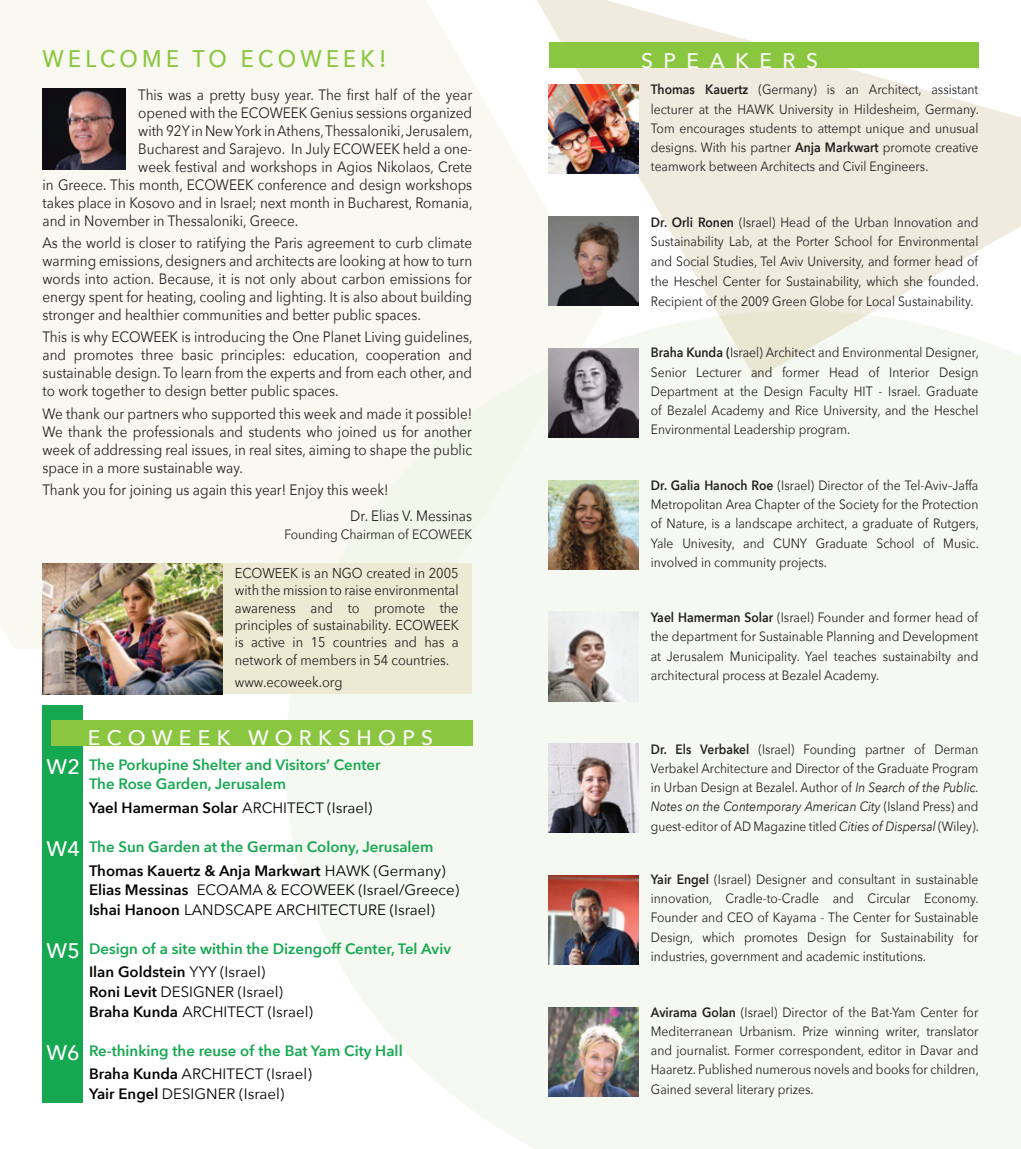
<style>
.page{position:relative;width:1021px;height:1149px;background:#fff}
.page>*{position:absolute;margin:0;border:0;box-sizing:border-box;transform-origin:0 0}
.t1{font:500 24px "Avenir Next";letter-spacing:.2em;color:#8bc640;scale:.9 1}
.t2{font:500 21px "Avenir Next";letter-spacing:.3em;color:#fff}
.t3{font:500 21px "Avenir Next";letter-spacing:.5em;color:#fff}
.t4{font:15px/18px "Avenir Next";color:#231f20;text-align:justify;scale:.9 1}
.t5{font:600 15px/23.7px "Avenir Next";color:#15a850}
.t6{font:15px/19.5px "Avenir Next";color:#040503}
.t7{font:600 15px "Avenir Next";color:#040503}
.t8{font:14.25px/17.4px "Avenir Next";color:#231f20;text-align:justify;scale:.9 1}
.t9{font:13.5px/19.2px "Avenir Next";color:#231f20;text-align:justify;scale:.9 1}
.t10{font:13.5px/19.2px "Avenir Next";color:#231f20;text-align:justify;scale:.89 1}
.s1{font-weight:400}
.s2{color:#040503}
.s3{font-weight:400;color:#040503}
.s4{font-weight:600}
.s5{font-style:italic}
</style>
<div class="page">
<div style="left:0;top:0;width:523px;height:648px;background:#f9f8f1"></div>
<div style="left:285px;top:310px;width:735px;height:838px;background:#f6f9f1"></div>
<div style="left:43px;top:704px;width:40px;height:397px;background:#15a850"></div>
<div style="left:51px;top:719px;width:421px;height:26px;background:#8bc640"></div>
<svg style="left:523px;top:0;width:497px;height:379px;fill:#f0ebde"></svg>
<div style="left:549px;top:43px;width:429px;height:25px;background:#8bc640"></div>
<img style="left:43px;top:88px;width:83px;height:82px">
<div style="left:43px;top:563px;width:429px;height:130px;background:#edead3"></div>
<img style="left:43px;top:563px;width:179px;height:130px">
<img style="left:549px;top:84px;width:89px;height:90px">
<img style="left:549px;top:348px;width:89px;height:89px">
<img style="left:549px;top:480px;width:89px;height:89px">
<img style="left:549px;top:611px;width:89px;height:90px">
<img style="left:549px;top:743px;width:89px;height:89px">
<img style="left:549px;top:875px;width:89px;height:89px">
<img style="left:549px;top:1006px;width:89px;height:90px">
<img style="left:549px;top:216px;width:89px;height:89px">
<h1 class="t1" style="left:43px;top:44px;width:383px">WELCOM E TO ECOWEEK!</h1>
<p class="t4" style="left:138px;top:85px;width:372px">This was a pretty busy year. The first half of the year</p>
<p class="t4" style="left:138px;top:103px;width:372px">opened with the ECOWEEK Genius sessions organized</p>
<p class="t4" style="left:138px;top:121px;width:373px">with 92Y in New York in Athens, Thessaloniki, Jerusalem,</p>
<p class="t4" style="left:138px;top:139px;width:372px">Bucharest and Sarajevo. In July ECOWEEK held a one-</p>
<p class="t4" style="left:138px;top:157px;width:372px">week festival and workshops in Agios Nikolaos, Crete</p>
<p class="t4" style="left:43px;top:175px;width:479px">in Greece. This month, ECOWEEK conference and design workshops</p>
<p class="t4" style="left:43px;top:193px;width:479px">takes place in Kosovo and in Israel; next month in Bucharest, Romania,</p>
<p class="t4" style="left:43px;top:211px;width:286px">and in November in Thessaloniki, Greece.</p>
<p class="t4" style="left:43px;top:234px;width:479px">As the world is closer to ratifying the Paris agreement to curb climate warming emissions, designers and architects are looking at how to turn words into action. Because, it is not only about carbon emissions for energy spent for heating, cooling and lighting. It is also about building stronger and healthier communities and better public spaces.</p>
<p class="t4" style="left:43px;top:328px;width:479px">This is why ECOWEEK is introducing the One Planet Living guidelines, and promotes three basic principles: education, cooperation and sustainable design. To learn from the experts and from each other, and to work together to design better public spaces.</p>
<p class="t4" style="left:43px;top:404px;width:479px">We thank our partners who supported this week and made it possible!<br>We thank the professionals and students who joined us for another week of addressing real issues, in real sites, aiming to shape the public space in a more sustainable way.</p>
<p class="t4" style="left:350px;top:476px;width:137px;line-height:26.5px;text-indent:-308px">Thank you for joining us again this year! Enjoy this week!<br>Dr. Elias V. Messinas</p>
<p class="t9" style="left:284px;top:525px;width:210px">Founding Chairman of ECOWEEK</p>
<p class="t8" style="left:235px;top:564px;width:250px">ECOWEEK is an NGO created in 2005 with the mission to raise environmental awareness and to promote the principles of sustainability. ECOWEEK is active in 15 countries and has a network of members in 54 countries.</p>
<p class="t8" style="left:235px;top:673px;width:121px">www.ecoweek.org</p>
<h2 class="t2" style="left:47px;top:753px;width:35px">W2</h2>
<h2 class="t2" style="left:47px;top:836px;width:35px">W4</h2>
<h2 class="t2" style="left:47px;top:937px;width:35px">W5</h2>
<h2 class="t2" style="left:46px;top:1039px;width:35px">W6</h2>
<h2 class="t2" style="left:88px;top:725px;width:347px">ECOWEEK WOR KSHOPS</h2>
<p class="t5" style="left:89px;top:754px;width:293px;line-height:19.5px">The Porkupine Shelter and Visitors’ Center<br>The Rose Garden, Jerusalem</p>
<p class="t7" style="left:89px;top:798px;width:285px">Yael Hamerman Solar <span class="s1">ARCHITECT (Israel)</span></p>
<p class="t5" style="left:89px;top:834px;width:358px">The Sun Garden at the German Colony, Jerusalem<br><span class="s2">Thomas Kauertz &amp; Anja Markwart</span> <span class="s3">HAWK (Germany)</span></p>
<p class="t6" style="left:89px;top:879px;width:371px"><span class="s4">Elias Messinas</span> ECOAMA &amp; ECOWEEK (Israel/Greece)<br><span class="s4">Ishai Hanoon</span> LANDSCAPE ARCHITECTURE (Israel)</p>
<p class="t5" style="left:89px;top:936px;width:363px">Design of a site within the Dizengoff Center, Tel Aviv<br><span class="s2">Ilan Goldstein</span> <span class="s3">YYY (Israel)</span></p>
<p class="t6" style="left:89px;top:981px;width:225px"><span class="s4">Roni Levit</span> DESIGNER (Israel)<br><span class="s4">Braha Kunda</span> ARCHITECT (Israel)</p>
<p class="t5" style="left:89px;top:1038px;width:315px">Re-thinking the reuse of the Bat Yam City Hall<br><span class="s2">Braha Kunda</span> <span class="s3">ARCHITECT (Israel)</span></p>
<p class="t6" style="left:89px;top:1083px;width:197px"><span class="s4">Yair Engel</span> DESIGNER (Israel)</p>
<h2 class="t3" style="left:641px;top:48px;width:178px">SPEAKERS</h2>
<p class="t9" style="left:651px;top:80px;width:366px"><span class="s4">Thomas Kauertz</span> (Germany) is an Architect, assistant lecturer at the HAWK University in Hildesheim, Germany.<br>Tom encourages students to attempt unique and unusual designs. With his partner <span class="s4">Anja Markwart</span> promote creative teamwork between Architects and Civil Engineers.</p>
<p class="t9" style="left:651px;top:212px;width:366px;line-height:19.8px"><span class="s4">Dr. Orli Ronen</span> (Israel) Head of the Urban Innovation and Sustainability Lab, at the Porter School for Environmental and Social Studies, Tel Aviv University, and former head of the Heschel Center for Sustainability, which she founded.<br>Recipient of the 2009 Green Globe for Local Sustainability.</p>
<p class="t9" style="left:651px;top:343px;width:366px"><span class="s4">Braha Kunda (</span>Israel) Architect and Environmental Designer, Senior Lecturer and former Head of Interior Design Department at the Design Faculty HIT - Israel. Graduate of Bezalel Academy and Rice University, and the Heschel Environmental Leadership program.</p>
<p class="t9" style="left:651px;top:475px;width:366px"><span class="s4">Dr. Galia Hanoch Roe</span> (Israel) Director of the Tel-Aviv–Jaffa Metropolitan Area Chapter of the Society for the Protection of Nature, is a landscape architect, a graduate of Rutgers, Yale Univesity, and CUNY Graduate School of Music. involved in community projects.</p>
<p class="t9" style="left:651px;top:607px;width:365px"><span class="s4">Yael Hamerman Solar</span> (Israel) Founder and former head of the department for Sustainable Planning and Development at Jerusalem Municipality. Yael teaches sustainabilty and architectural process at Bezalel Academy.</p>
<p class="t10" style="left:651px;top:739px;width:370px"><span class="s4">Dr. Els Verbakel</span> (Israel) Founding partner of Derman Verbakel Architecture and Director of the Graduate Program in Urban Design at Bezalel. Author of <span class="s5">In Search of the Public.<br>Notes on the Contemporary American City</span> (Island Press) and guest-editor of AD Magazine titled <span class="s5">Cities of Dispersal</span> (Wiley).</p>
<p class="t9" style="left:651px;top:869px;width:366px"><span class="s4">Yair Engel</span> (Israel) Designer and consultant in sustainable innovation, Cradle-to-Cradle and Circular Economy.<br>Founder and CEO of Kayama - The Center for Sustainable Design, which promotes Design for Sustainability for industries, government and academic institutions.</p>
<p class="t9" style="left:651px;top:1002px;width:366px"><span class="s4">Avirama Golan</span> (Israel) Director of the Bat-Yam Center for Mediterranean Urbanism. Prize winning writer, translator and journalist. Former correspondent, editor in Davar and Haaretz. Published numerous novels and books for children, Gained several literary prizes.</p>
</div>
